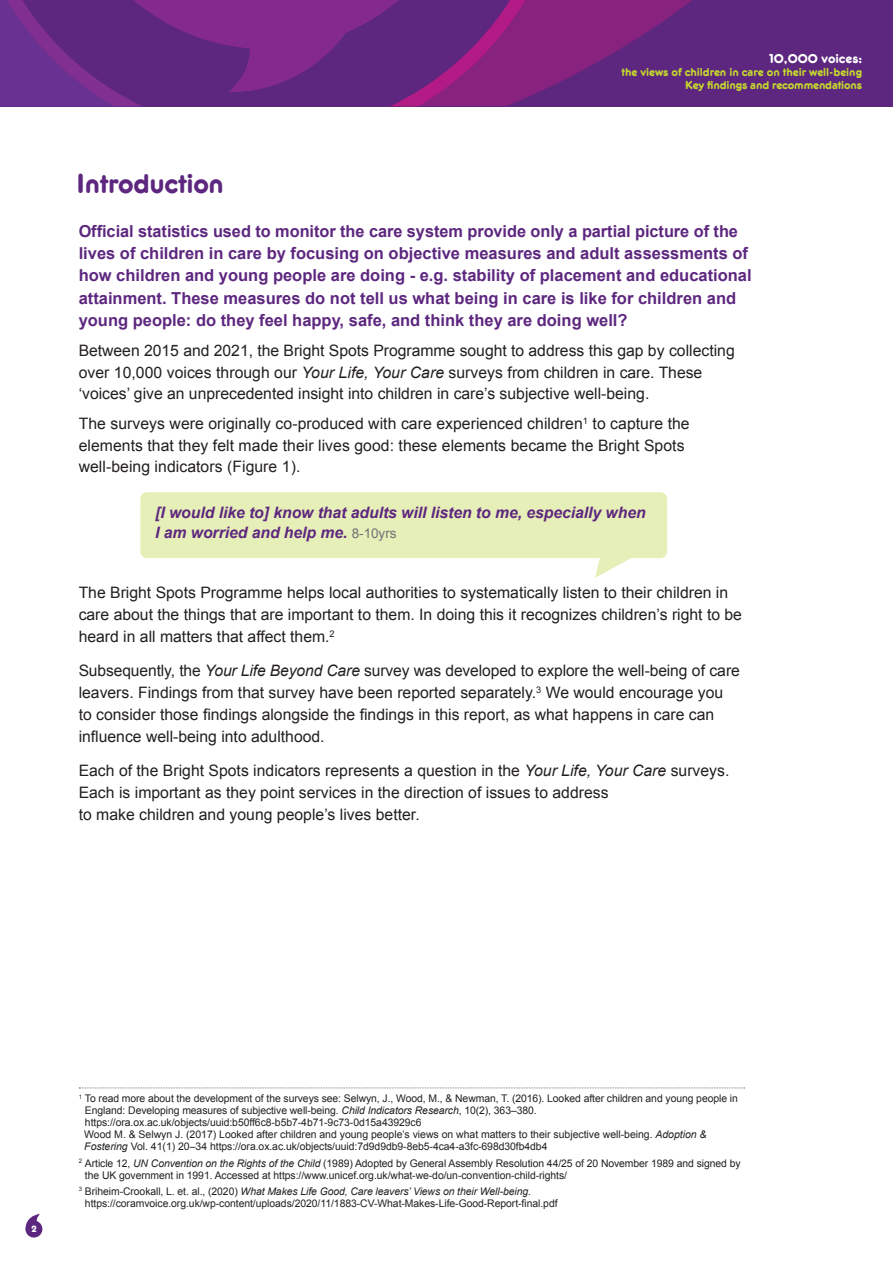
<style>
.page{position:relative;width:893px;height:1263px;background:#fff}
.page>*{position:absolute;margin:0;border:0;box-sizing:border-box;transform-origin:0 0}
.t1{font:28.5px "Frankfurter Medium Plain";letter-spacing:-.01em;color:#5d277f}
.t2{font:700 16.5px/22px "Arial";color:#5d277f}
.t3{font:15.75px/21.8px "Arial";color:#231f20}
.t4{font:italic 700 15.75px/20.2px "Arial";letter-spacing:-.005em;color:#5d277f}
.t5{font:13.5px "Frankfurter Medium Plain";color:#fff}
.t6{font:12px/12.8px "Frankfurter Medium Plain";letter-spacing:-.005em;color:#c4d82d;text-align:right}
.t7{font:10.5px/12px "Arial";letter-spacing:-.005em;color:#231f20}
.t8{font:9.75px "Frankfurter Medium Plain";color:#fff}
.s1{font-style:italic}
.s2{font-weight:400;font-style:normal;font-size:13.5px;color:#717074}
</style>
<div class="page">
<svg style="left:25px;top:1214px;width:18px;height:23px"></svg>
<div style="left:0;top:0;width:893px;height:106px;background:#5d277f"></div>
<svg style="left:0;top:0;width:692px;height:106px"></svg>
<svg style="left:15px;top:0;width:503px;height:106px"></svg>
<svg style="left:140px;top:492px;width:527px;height:86px;fill:#e7efb8"></svg>
<svg style="left:79px;top:1087px;width:666px;height:1px"></svg>
<p class="t5" style="left:769px;top:51px;width:94px">10,000 voices:</p>
<p class="t6" style="left:621px;top:66px;width:242px">the views of children in care on their well-being<br>Key findings and recommendations</p>
<h1 class="t1" style="left:77px;top:168px;width:149px">Introduction</h1>
<p class="t2" style="left:79px;top:221px;width:675px">Official statistics used to monitor the care system provide only a partial picture of the lives of children in care by focusing on objective measures and adult assessments of how children and young people are doing - e.g. stability of placement and educational attainment. These measures do not tell us what being in care is like for children and young people: do they feel happy, safe, and think they are doing well?</p>
<p class="t3" style="left:79px;top:340px;width:658px">Between 2015 and 2021, the Bright Spots Programme sought to address this gap by collecting over 10,000 voices through our <span class="s1">Your Life, Your Care</span> surveys from children in care. These ‘voices’ give an unprecedented insight into children in care’s subjective well-being.</p>
<p class="t3" style="left:79px;top:412px;width:612px">The surveys were originally co-produced with care experienced children<sup>1</sup> to capture the elements that they felt made their lives good: these elements became the Bright Spots well-being indicators (Figure 1).</p>
<p class="t4" style="left:155px;top:503px;width:492px">[I would like to] know that adults will listen to me, especially when<br>I am worried and help me. <span class="s2">8-10yrs</span></p>
<p class="t3" style="left:79px;top:582px;width:665px">The Bright Spots Programme helps local authorities to systematically listen to their children in care about the things that are important to them. In doing this it recognizes children’s right to be heard in all matters that affect them.<sup>2</sup></p>
<p class="t3" style="left:79px;top:660px;width:663px">Subsequently, the <span class="s1">Your Life Beyond Care</span> survey was developed to explore the well-being of care leavers. Findings from that survey have been reported separately.<sup>3</sup> We would encourage you to consider those findings alongside the findings in this report, as what happens in care can influence well-being into adulthood.</p>
<p class="t3" style="left:79px;top:760px;width:652px">Each of the Bright Spots indicators represents a question in the <span class="s1">Your Life, Your Care</span> surveys.<br>Each is important as they point services in the direction of issues to address<br>to make children and young people’s lives better.</p>
<p class="t8" style="left:31px;top:1224px;width:7px">2</p>
<p class="t7" style="left:84px;top:1093px;width:655px;text-indent:-6px"><sup>1</sup> To read more about the development of the surveys see: Selwyn, J., Wood, M., &amp; Newman, T. (2016). Looked after children and young people in England: Developing measures of subjective well-being. <span class="s1">Child Indicators Research</span>, 10(2), 363–380. https://ora.ox.ac.uk/objects/uuid:b50ff6c8-b5b7-4b71-9c73-0d15a43929c6<br>Wood M. &amp; Selwyn J. (2017) Looked after children and young people’s views on what matters to their subjective well-being. <span class="s1">Adoption &amp; Fostering</span> Vol. 41(1) 20–34 https://ora.ox.ac.uk/objects/uuid:7d9d9db9-8eb5-4ca4-a3fc-698d30fb4db4</p>
<p class="t7" style="left:85px;top:1157px;width:657px;text-indent:-6px"><sup>2</sup> Article 12, <span class="s1">UN Convention on the Rights of the Child</span> (1989) Adopted by General Assembly Resolution 44/25 of 20 November 1989 and signed by the UK government in 1991. Accessed at https://www.unicef.org.uk/what-we-do/un-convention-child-rights/</p>
<p class="t7" style="left:85px;top:1185px;width:474px;text-indent:-6px"><sup>3</sup> Briheim-Crookall, L. et. al., (2020) <span class="s1">What Makes Life Good, Care leavers’ Views on their Well-being</span>. https://coramvoice.org.uk/wp-content/uploads/2020/11/1883-CV-What-Makes-Life-Good-Report-final.pdf</p>
</div>
